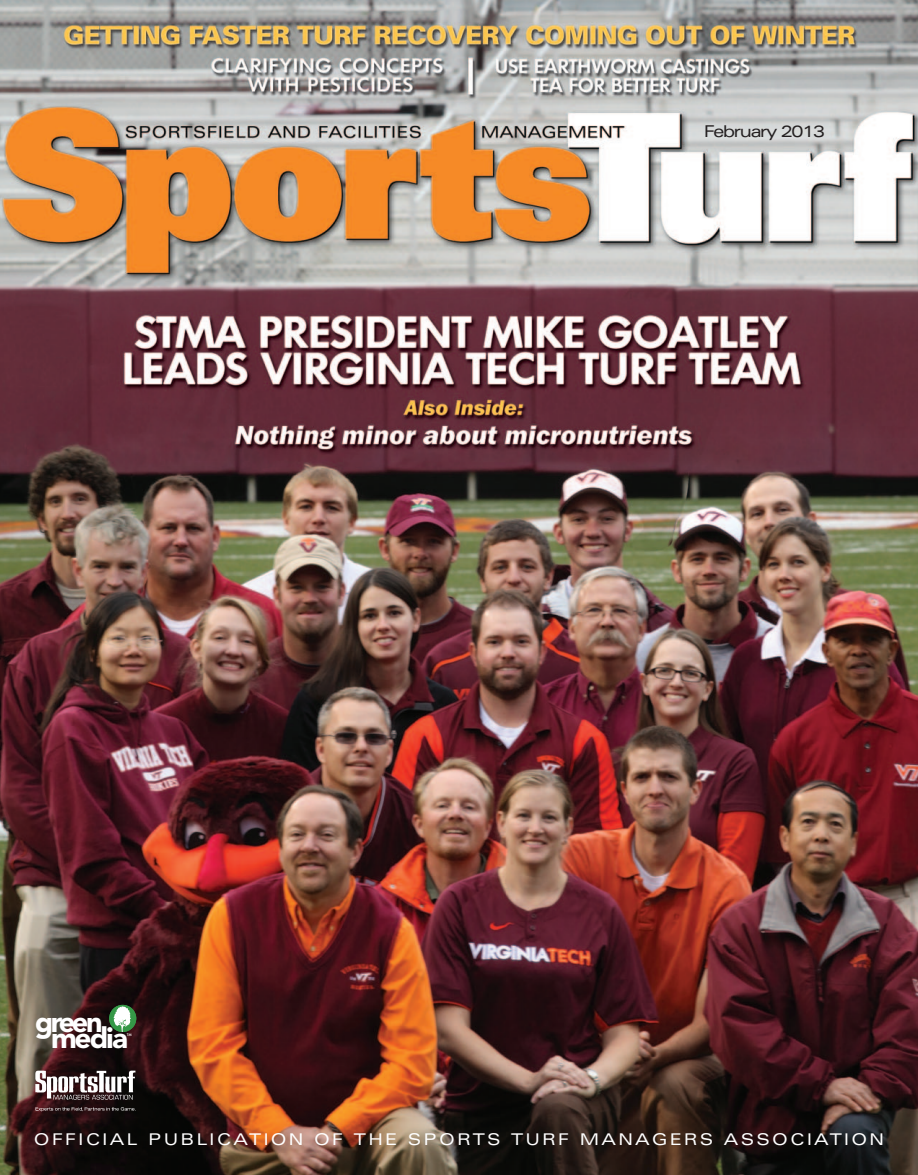
<style>
.page{position:relative;width:918px;height:1175px;background:#fff}
.page>*{position:absolute;margin:0;border:0;box-sizing:border-box;transform-origin:0 0}
.t1{font:900 28.8px "Avenir";letter-spacing:-.08em;color:#fff}
.t2{font:expanded 16.35px "Univers";letter-spacing:-.075em;color:#231f20}
.t3{font:expanded 16.2px "Univers";letter-spacing:.14em;color:#fff}
.t4{font:500 3.6px "Futura";color:#fff}
</style>
<div class="page">
<img style="left:0;top:0;width:918px;height:1174px">
<img style="left:31px;top:1069px;width:106px;height:43px">
<div style="left:109px;top:1004px;width:27px;height:28px;background:#359847;border-radius:50%"></div>
<svg style="left:114px;top:1006px;width:17px;height:26px"></svg>
<p class="t1" style="left:35px;top:1010px;width:69px">green</p>
<p class="t1" style="left:51px;top:1026px;width:79px">media</p>
<p class="t4" style="left:127px;top:1033px;width:7px">TM</p>
<p class="t2" style="left:704px;top:125px;width:123px">February 2013</p>
<p class="t3" style="left:34px;top:1133px;width:852px">OFFICIAL PUBLICATION OF THE SPORTS TURF MANAGERS ASSOCIATION</p>
</div>
